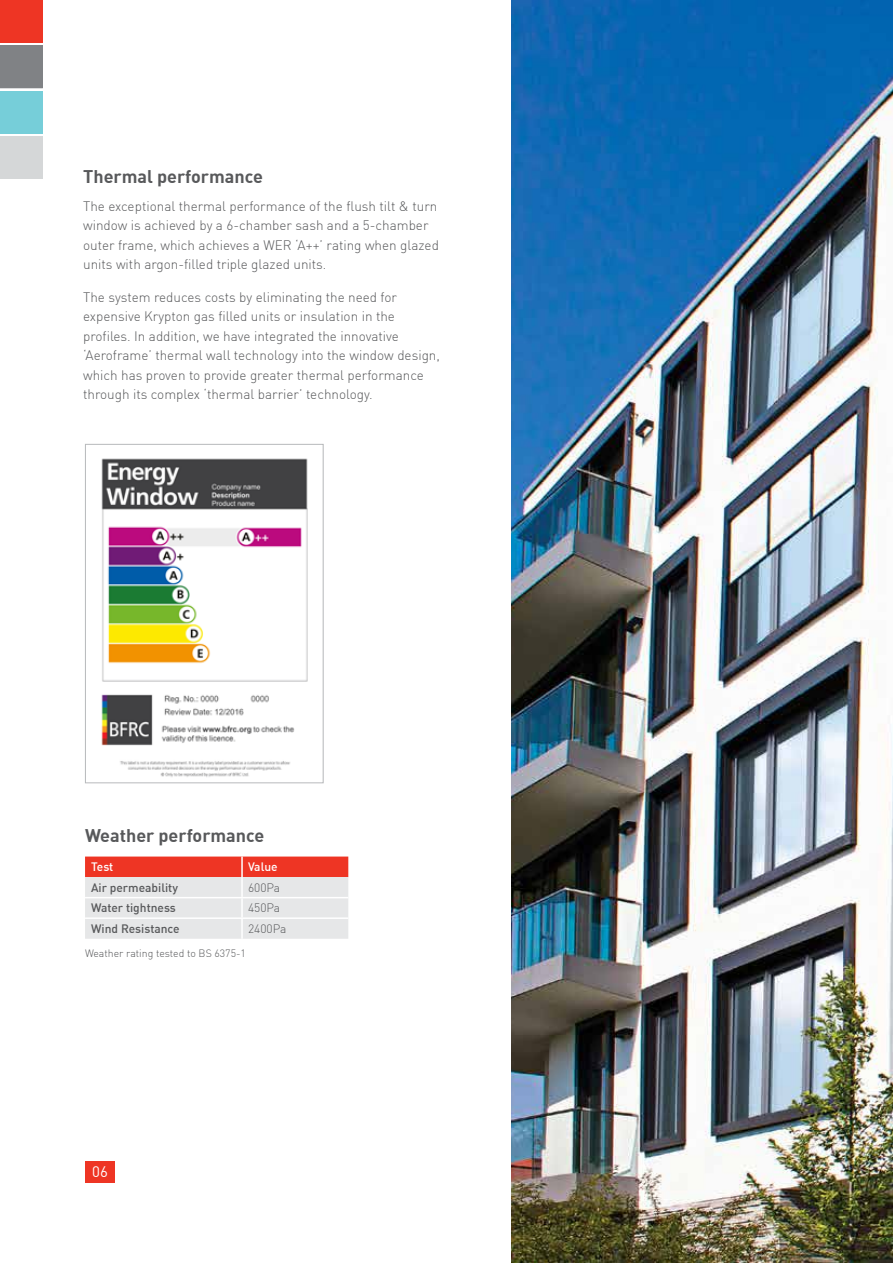
<style>
.page{position:relative;width:893px;height:1263px;background:#fff}
.page>*{position:absolute;margin:0;border:0;box-sizing:border-box;transform-origin:0 0}
.t1{font:700 18px "DIN";color:#58595b}
.t2{font:15px "DIN";color:#fff}
.t3{font:300 13.5px/19.5px "DIN";color:#58595b}
.t4{font:500 12px "DIN";color:#58595b}
.t5{font:300 12px "DIN";color:#58595b}
.t6{font:500 12px "DIN";color:#fff}
.t7{font:300 10.5px "DIN";color:#58595b}
</style>
<div class="page">
<img style="left:511px;top:0;width:382px;height:1263px">
<img style="left:101px;top:458px;width:207px;height:319px">
<div style="left:85px;top:444px;width:239px;height:339px;border:1px solid #b8babc"></div>
<div style="left:85px;top:1161px;width:30px;height:21px;background:#ee3524"></div>
<div style="left:0;top:0;width:42px;height:42px;background:#ee3524"></div>
<div style="left:0;top:45px;width:43px;height:43px;background:#808285"></div>
<div style="left:0;top:91px;width:42px;height:42px;background:#76ced9"></div>
<div style="left:0;top:137px;width:42px;height:42px;background:#d5d7d8"></div>
<svg style="left:85px;top:856px;width:263px;height:83px"></svg>
<hr style="left:241px;top:919px;width:2px;height:20px;background:#fff">
<hr style="left:85px;top:897px;width:157px;height:1px;background:#fff">
<hr style="left:85px;top:917px;width:157px;height:2px;background:#fff">
<h1 class="t1" style="left:83px;top:165px;width:181px">Thermal performance</h1>
<p class="t3" style="left:83px;top:196px;width:357px">The exceptional thermal performance of the flush tilt &amp; turn window is achieved by a 6-chamber sash and a 5-chamber outer frame, which achieves a WER ‘A++’ rating when glazed units with argon-filled triple glazed units.</p>
<p class="t3" style="left:83px;top:287px;width:358px">The system reduces costs by eliminating the need for expensive Krypton gas filled units or insulation in the profiles. In addition, we have integrated the innovative ‘Aeroframe’ thermal wall technology into the window design, which has proven to provide greater thermal performance through its complex ‘thermal barrier’ technology.</p>
<h1 class="t1" style="left:85px;top:824px;width:181px">Weather performance</h1>
<p class="t6" style="left:91px;top:859px;width:24px">Test</p>
<p class="t6" style="left:248px;top:859px;width:31px">Value</p>
<p class="t4" style="left:91px;top:880px;width:88px">Air permeability</p>
<p class="t5" style="left:248px;top:880px;width:34px">600Pa</p>
<p class="t4" style="left:91px;top:900px;width:86px">Water tightness</p>
<p class="t5" style="left:248px;top:900px;width:34px">450Pa</p>
<p class="t4" style="left:91px;top:921px;width:90px">Wind Resistance</p>
<p class="t5" style="left:248px;top:921px;width:40px">2400Pa</p>
<p class="t7" style="left:85px;top:946px;width:162px">Weather rating tested to BS 6375-1</p>
<p class="t2" style="left:92px;top:1162px;width:17px">06</p>
</div>
